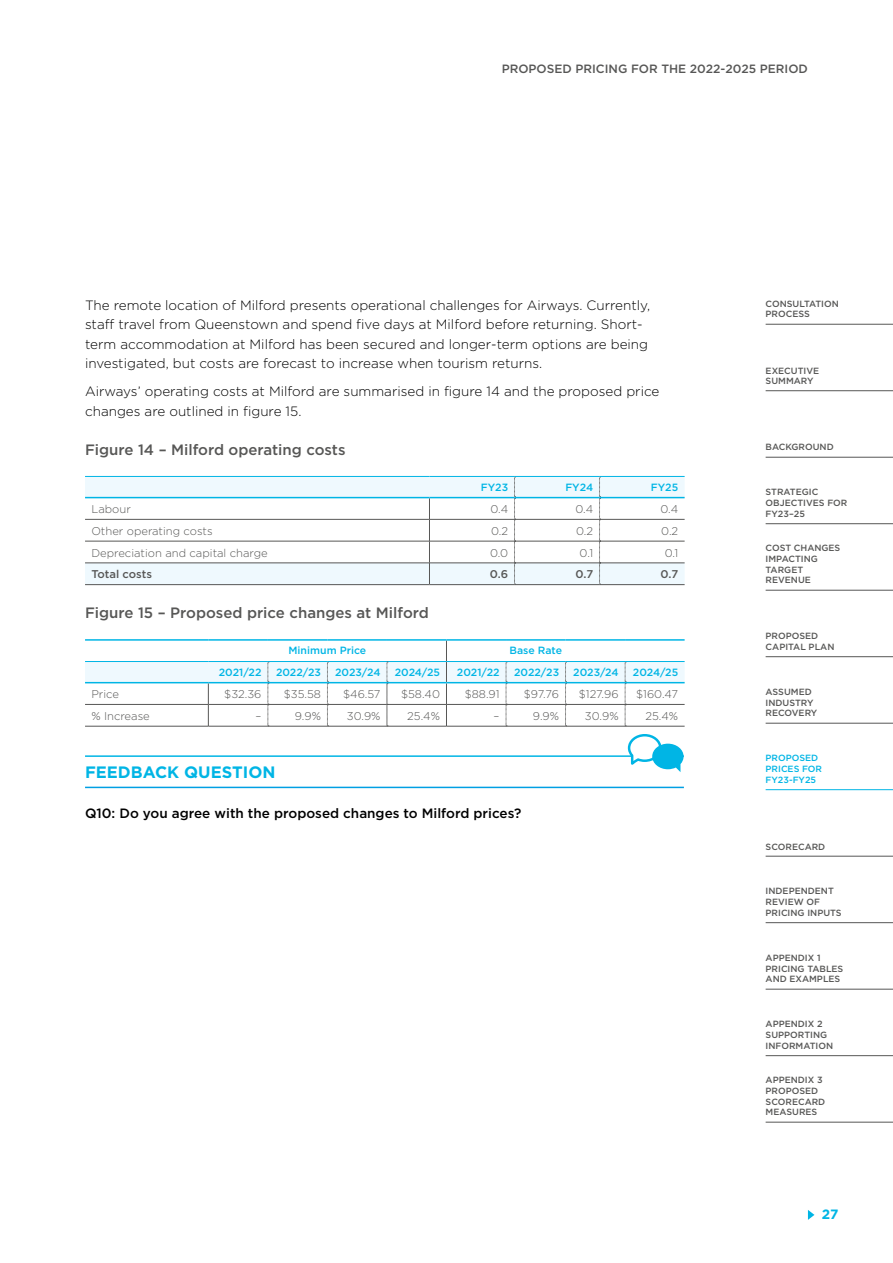
<style>
.page{position:relative;width:893px;height:1263px;background:#fff}
.page>*{position:absolute;margin:0;border:0;box-sizing:border-box;transform-origin:0 0}
.t1{font:700 16.5px "Gotham";color:#00b5e5}
.t2{font:500 15px "Gotham";color:#575756}
.t3{font:300 13.5px/19.5px "Gotham";color:#000}
.t4{font:500 13.5px "Gotham";color:#000}
.t5{font:700 13.5px "Gotham";color:#00b5e5}
.t6{font:500 12px "Gotham";color:#575756}
.t7{font:300 11.25px "Gotham";color:#575756}
.t8{font:500 11.25px "Gotham";color:#575756}
.t9{font:500 10.5px "Gotham";color:#00b5e5}
.t10{font:500 9px/10.8px "Gotham";color:#575756}
.t11{font:500 9px/10.8px "Gotham";color:#00b5e5}
</style>
<div class="page">
<hr style="left:85px;top:755px;width:599px;height:2px;background:#00b5e5">
<hr style="left:85px;top:787px;width:599px;height:1px;background:#009fe3">
<svg style="left:85px;top:476px;width:600px;height:109px"></svg>
<hr style="left:429px;top:584px;width:85px;height:1px;background:#575756">
<hr style="left:85px;top:563px;width:344px;height:1px;background:#575756">
<hr style="left:85px;top:584px;width:344px;height:1px;background:#575756">
<hr style="left:208px;top:639px;width:60px;height:2px;background:#00b5e5">
<hr style="left:268px;top:639px;width:59px;height:2px;background:#00b5e5">
<hr style="left:327px;top:639px;width:60px;height:2px;background:#00b5e5">
<hr style="left:387px;top:639px;width:59px;height:2px;background:#00b5e5">
<hr style="left:85px;top:639px;width:123px;height:2px;background:#00b5e5">
<hr style="left:85px;top:726px;width:123px;height:1px;background:#575756">
<hr style="left:208px;top:726px;width:60px;height:1px;background:#575756">
<hr style="left:268px;top:726px;width:59px;height:1px;background:#575756">
<hr style="left:327px;top:726px;width:60px;height:1px;background:#575756">
<hr style="left:387px;top:726px;width:59px;height:1px;background:#575756">
<hr style="left:446px;top:726px;width:60px;height:1px;background:#575756">
<hr style="left:506px;top:726px;width:60px;height:1px;background:#575756">
<hr style="left:566px;top:726px;width:59px;height:1px;background:#575756">
<hr style="left:625px;top:726px;width:60px;height:1px;background:#575756">
<hr style="left:446px;top:639px;width:60px;height:2px;background:#00b5e5">
<hr style="left:506px;top:639px;width:60px;height:2px;background:#00b5e5">
<hr style="left:566px;top:639px;width:59px;height:2px;background:#00b5e5">
<hr style="left:625px;top:639px;width:60px;height:2px;background:#00b5e5">
<svg style="left:85px;top:641px;width:600px;height:85px"></svg>
<hr style="left:208px;top:682px;width:60px;height:1px;background:#00b5e5">
<hr style="left:268px;top:682px;width:59px;height:1px;background:#00b5e5">
<hr style="left:327px;top:682px;width:60px;height:1px;background:#00b5e5">
<hr style="left:387px;top:682px;width:59px;height:1px;background:#00b5e5">
<svg style="left:627px;top:734px;width:57px;height:38px"></svg>
<svg style="left:808px;top:1210px;width:6px;height:10px"></svg>
<hr style="left:766px;top:656px;width:127px;height:1px;background:#575756">
<hr style="left:766px;top:922px;width:127px;height:1px;background:#575756">
<hr style="left:766px;top:1055px;width:127px;height:1px;background:#575756">
<hr style="left:766px;top:1122px;width:127px;height:1px;background:#575756">
<hr style="left:766px;top:390px;width:127px;height:1px;background:#575756">
<hr style="left:766px;top:324px;width:127px;height:1px;background:#575756">
<hr style="left:766px;top:457px;width:127px;height:1px;background:#575756">
<hr style="left:766px;top:523px;width:127px;height:1px;background:#575756">
<hr style="left:766px;top:590px;width:127px;height:1px;background:#575756">
<hr style="left:766px;top:856px;width:127px;height:1px;background:#575756">
<hr style="left:766px;top:723px;width:127px;height:1px;background:#575756">
<hr style="left:766px;top:989px;width:127px;height:1px;background:#575756">
<hr style="left:766px;top:789px;width:127px;height:1px;background:#00b5e5">
<p class="t6" style="left:502px;top:61px;width:308px">PROPOSED PRICING FOR THE 2022-2025 PERIOD</p>
<p class="t3" style="left:85px;top:295px;width:567px">The remote location of Milford presents operational challenges for Airways. Currently, staff travel from Queenstown and spend five days at Milford before returning. Short&shy;term accommodation at Milford has been secured and longer-term options are being investigated, but costs are forecast to increase when tourism returns.</p>
<p class="t3" style="left:85px;top:381px;width:576px">Airways’ operating costs at Milford are summarised in figure 14 and the proposed price changes are outlined in figure 15.</p>
<p class="t2" style="left:85px;top:440px;width:262px">Figure 14 – Milford operating costs</p>
<p class="t9" style="left:481px;top:481px;width:29px">FY23</p>
<p class="t9" style="left:565px;top:481px;width:29px">FY24</p>
<p class="t9" style="left:651px;top:481px;width:29px">FY25</p>
<p class="t7" style="left:91px;top:502px;width:41px">Labour</p>
<p class="t7" style="left:490px;top:502px;width:19px">0.4</p>
<p class="t7" style="left:575px;top:502px;width:19px">0.4</p>
<p class="t7" style="left:660px;top:502px;width:19px">0.4</p>
<p class="t7" style="left:91px;top:524px;width:123px">Other operating costs</p>
<p class="t7" style="left:491px;top:524px;width:18px">0.2</p>
<p class="t7" style="left:576px;top:524px;width:18px">0.2</p>
<p class="t7" style="left:661px;top:524px;width:18px">0.2</p>
<p class="t7" style="left:91px;top:545px;width:178px">Depreciation and capital charge</p>
<p class="t7" style="left:490px;top:545px;width:20px">0.0</p>
<p class="t7" style="left:580px;top:545px;width:15px">0.1</p>
<p class="t7" style="left:665px;top:545px;width:15px">0.1</p>
<p class="t8" style="left:91px;top:567px;width:62px">Total costs</p>
<p class="t8" style="left:490px;top:567px;width:20px">0.6</p>
<p class="t8" style="left:576px;top:567px;width:19px">0.7</p>
<p class="t8" style="left:661px;top:567px;width:19px">0.7</p>
<p class="t2" style="left:85px;top:603px;width:345px">Figure 15 – Proposed price changes at Milford</p>
<p class="t9" style="left:289px;top:644px;width:79px">Minimum Price</p>
<p class="t9" style="left:509px;top:644px;width:54px">Base Rate</p>
<p class="t9" style="left:219px;top:666px;width:44px">2021/22</p>
<p class="t9" style="left:276px;top:666px;width:46px">2022/23</p>
<p class="t9" style="left:335px;top:666px;width:47px">2023/24</p>
<p class="t9" style="left:395px;top:666px;width:47px">2024/25</p>
<p class="t9" style="left:457px;top:666px;width:44px">2021/22</p>
<p class="t9" style="left:514px;top:666px;width:46px">2022/23</p>
<p class="t9" style="left:573px;top:666px;width:47px">2023/24</p>
<p class="t9" style="left:633px;top:666px;width:47px">2024/25</p>
<p class="t7" style="left:91px;top:687px;width:29px">Price</p>
<p class="t7" style="left:224px;top:687px;width:39px">$32.36</p>
<p class="t7" style="left:284px;top:687px;width:39px">$35.58</p>
<p class="t7" style="left:343px;top:687px;width:39px">$46.57</p>
<p class="t7" style="left:401px;top:687px;width:41px">$58.40</p>
<p class="t7" style="left:465px;top:687px;width:36px">$88.91</p>
<p class="t7" style="left:524px;top:687px;width:37px">$97.76</p>
<p class="t7" style="left:579px;top:687px;width:41px">$127.96</p>
<p class="t7" style="left:636px;top:687px;width:44px">$160.47</p>
<p class="t7" style="left:91px;top:709px;width:60px">% Increase</p>
<p class="t7" style="left:256px;top:709px;width:7px">–</p>
<p class="t7" style="left:295px;top:709px;width:28px">9.9%</p>
<p class="t7" style="left:347px;top:709px;width:35px">30.9%</p>
<p class="t7" style="left:407px;top:709px;width:34px">25.4%</p>
<p class="t7" style="left:494px;top:709px;width:7px">–</p>
<p class="t7" style="left:533px;top:709px;width:28px">9.9%</p>
<p class="t7" style="left:585px;top:709px;width:35px">30.9%</p>
<p class="t7" style="left:645px;top:709px;width:34px">25.4%</p>
<p class="t1" style="left:85px;top:761px;width:192px">FEEDBACK QUESTION</p>
<p class="t4" style="left:85px;top:804px;width:438px">Q10: Do you agree with the proposed changes to Milford prices?</p>
<p class="t10" style="left:766px;top:298px;width:75px">CONSULTATION<br>PROCESS</p>
<p class="t10" style="left:766px;top:365px;width:55px">EXECUTIVE<br>SUMMARY</p>
<p class="t10" style="left:766px;top:442px;width:70px">BACKGROUND</p>
<p class="t10" style="left:766px;top:487px;width:83px">STRATEGIC<br>OBJECTIVES FOR<br>FY23–25</p>
<p class="t10" style="left:766px;top:542px;width:76px">COST CHANGES<br>IMPACTING<br>TARGET<br>REVENUE</p>
<p class="t10" style="left:766px;top:630px;width:70px">PROPOSED<br>CAPITAL PLAN</p>
<p class="t10" style="left:766px;top:686px;width:53px">ASSUMED<br>INDUSTRY<br>RECOVERY</p>
<p class="t11" style="left:766px;top:753px;width:58px">PROPOSED<br>PRICES FOR<br>FY23-FY25</p>
<p class="t10" style="left:766px;top:841px;width:61px">SCORECARD</p>
<p class="t10" style="left:766px;top:886px;width:77px">INDEPENDENT<br>REVIEW OF<br>PRICING INPUTS</p>
<p class="t10" style="left:766px;top:952px;width:79px">APPENDIX 1<br>PRICING TABLES<br>AND EXAMPLES</p>
<p class="t10" style="left:766px;top:1018px;width:69px">APPENDIX 2<br>SUPPORTING<br>INFORMATION</p>
<p class="t10" style="left:766px;top:1074px;width:61px">APPENDIX 3<br>PROPOSED<br>SCORECARD<br>MEASURES</p>
<p class="t5" style="left:822px;top:1205px;width:18px">27</p>
</div>
